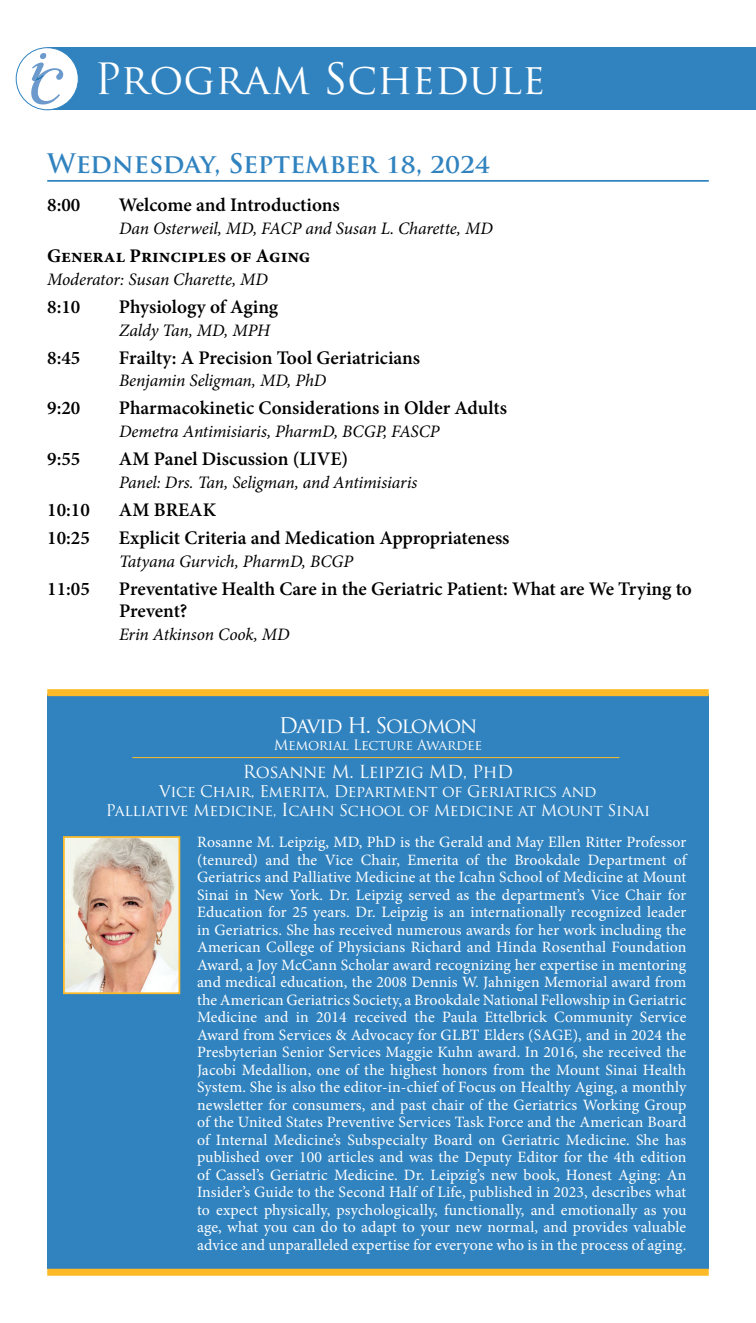
<style>
.page{position:relative;width:756px;height:1323px;background:#fff}
.page>*{position:absolute;margin:0;border:0;box-sizing:border-box;transform-origin:0 0}
.t1{font:42px "Trajan Pro";color:#fff}
.new_dates{font:700 26.25px "Trajan Pro";color:#3183bf}
.Section_Header_-_Bro{font:21px "Trajan Pro";letter-spacing:-.075em;color:#fff}
.Program_Text_-_Black{font:600 19.25px/22.8px "Minion Pro";color:#000}
.new_subheadsing{font:700 19.25px "Minion Pro";color:#000}
.Schedule_-_Speaker{font:italic 17.5px "Minion Pro";letter-spacing:-.005em;color:#000}
.moderator{font:italic 17.5px "Minion Pro";letter-spacing:-.01em;color:#000}
.Program_Header_-_Whi{font:17.5px "Trajan Pro";letter-spacing:-.02em;color:#fff}
.Program_Text_-_White{font:15.75px/17.5px "Minion Pro";letter-spacing:.01em;color:#fff;text-align:justify}
.Program_Header_-_Whi-2{font:15.75px/19.2px "Trajan Pro";letter-spacing:-.02em;color:#fff;text-align:center}
.Section_Header_-_Bro-2{font:14px "Trajan Pro";letter-spacing:-.02em;color:#fff}
.s1{font-size:17.5px}
</style>
<div class="page">
<div style="left:47px;top:47px;width:709px;height:63px;background:#3183bf"></div>
<div style="left:16px;top:48px;width:62px;height:62px;background:#fff;border-radius:50%"></div>
<div style="left:16px;top:47px;width:63px;height:63px;border:1px solid #3183bf;border-radius:50%"></div>
<svg style="left:31px;top:53px;width:32px;height:52px"></svg>
<hr style="left:47px;top:180px;width:662px;height:2px;background:#3183bf">
<div style="left:47px;top:694px;width:662px;height:575px;background:#3183bf"></div>
<div style="left:47px;top:689px;width:662px;height:7px;background:#fcba29"></div>
<hr style="left:132px;top:757px;width:487px;height:1px;background:#fcba29">
<img style="left:66px;top:839px;width:111px;height:152px">
<div style="left:63px;top:836px;width:117px;height:158px;border:2px solid #fcba29"></div>
<div style="left:47px;top:1269px;width:662px;height:7px;background:#fcba29"></div>
<p class="t1" style="left:94px;top:53px;width:452px">Program Schedule</p>
<p class="new_dates" style="left:47px;top:147px;width:444px">Wednesday, September 18, 2024</p>
<p class="Program_Text_-_Black" style="left:47px;top:194px;width:35px">8:00</p>
<p class="Program_Text_-_Black" style="left:119px;top:194px;width:222px">Welcome and Introductions</p>
<p class="Schedule_-_Speaker" style="left:119px;top:217px;width:375px">Dan Osterweil, MD, FACP and Susan L. Charette, MD</p>
<p class="new_subheadsing" style="left:47px;top:243px;width:265px">General Principles of Aging</p>
<p class="moderator" style="left:47px;top:267px;width:222px">Moderator: Susan Charette, MD</p>
<p class="Program_Text_-_Black" style="left:47px;top:295px;width:35px">8:10</p>
<p class="Program_Text_-_Black" style="left:119px;top:295px;width:161px">Physiology of Aging</p>
<p class="Schedule_-_Speaker" style="left:119px;top:318px;width:153px">Zaldy Tan, MD, MPH</p>
<p class="Program_Text_-_Black" style="left:47px;top:346px;width:35px">8:45</p>
<p class="Program_Text_-_Black" style="left:119px;top:346px;width:303px">Frailty: A Precision Tool Geriatricians</p>
<p class="Schedule_-_Speaker" style="left:119px;top:369px;width:209px">Benjamin Seligman, MD, PhD</p>
<p class="Program_Text_-_Black" style="left:47px;top:397px;width:35px">9:20</p>
<p class="Program_Text_-_Black" style="left:119px;top:397px;width:389px">Pharmacokinetic Considerations in Older Adults</p>
<p class="Schedule_-_Speaker" style="left:119px;top:420px;width:322px">Demetra Antimisiaris, PharmD, BCGP, FASCP</p>
<p class="Program_Text_-_Black" style="left:47px;top:448px;width:35px">9:55</p>
<p class="Program_Text_-_Black" style="left:119px;top:448px;width:231px">AM Panel Discussion (LIVE)</p>
<p class="Schedule_-_Speaker" style="left:119px;top:470px;width:300px">Panel: Drs. Tan, Seligman, and Antimisiaris</p>
<p class="Program_Text_-_Black" style="left:47px;top:498px;width:44px">10:10</p>
<p class="Program_Text_-_Black" style="left:119px;top:498px;width:99px">AM BREAK</p>
<p class="Program_Text_-_Black" style="left:47px;top:526px;width:44px">10:25</p>
<p class="Program_Text_-_Black" style="left:119px;top:526px;width:392px">Explicit Criteria and Medication Appropriateness</p>
<p class="Schedule_-_Speaker" style="left:119px;top:549px;width:236px">Tatyana Gurvich, PharmD, BCGP</p>
<p class="Program_Text_-_Black" style="left:47px;top:577px;width:44px">11:05</p>
<p class="Program_Text_-_Black" style="left:119px;top:577px;width:574px">Preventative Health Care in the Geriatric Patient: What are We Trying to<br>Prevent?</p>
<p class="Schedule_-_Speaker" style="left:119px;top:623px;width:172px">Erin Atkinson Cook, MD</p>
<p class="Section_Header_-_Bro" style="left:279px;top:712px;width:200px">David H. Solomon</p>
<p class="Section_Header_-_Bro-2" style="left:274px;top:736px;width:210px">Memorial Lecture Awardee</p>
<p class="Program_Header_-_Whi" style="left:243px;top:760px;width:272px">Rosanne M. Leipzig MD, PhD</p>
<p class="Program_Header_-_Whi-2" style="left:106px;top:782px;width:546px">Vice Chair, Emerita, Department of Geriatrics and<br>Palliative Medicine, <span class="s1">I</span>cahn School of Medicine at Mount Sinai</p>
<p class="Program_Text_-_White" style="left:197px;top:834px;width:491px">Rosanne M. Leipzig, MD, PhD is the Gerald and May Ellen Ritter Professor (tenured) and the Vice Chair, Emerita of the Brookdale Department of Geriatrics and Palliative Medicine at the Icahn School of Medicine at Mount Sinai in New York. Dr. Leipzig served as the department’s Vice Chair for Education for 25 years. Dr. Leipzig is an internationally recognized leader in Geriatrics. She has received numerous awards for her work including the American College of Physicians Richard and Hinda Rosenthal Foundation Award, a Joy McCann Scholar award recognizing her expertise in mentoring and medical education, the 2008 Dennis W. Jahnigen Memorial award from the American Geriatrics Society, a Brookdale National Fellowship in Geriatric Medicine and in 2014 received the Paula Ettelbrick Community Service Award from Services &amp; Advocacy for GLBT Elders (SAGE), and in 2024 the Presbyterian Senior Services Maggie Kuhn award. In 2016, she received the Jacobi Medallion, one of the highest honors from the Mount Sinai Health System. She is also the editor-in-chief of Focus on Healthy Aging, a monthly newsletter for consumers, and past chair of the Geriatrics Working Group of the United States Preventive Services Task Force and the American Board of Internal Medicine’s Subspecialty Board on Geriatric Medicine. She has published over 100 articles and was the Deputy Editor for the 4th edition of Cassel’s Geriatric Medicine. Dr. Leipzig’s new book, Honest Aging: An Insider’s Guide to the Second Half of Life, published in 2023, describes what to expect physically, psychologically, functionally, and emotionally as you age, what you can do to adapt to your new normal, and provides valuable advice and unparalleled expertise for everyone who is in the process of aging.</p>
</div>
